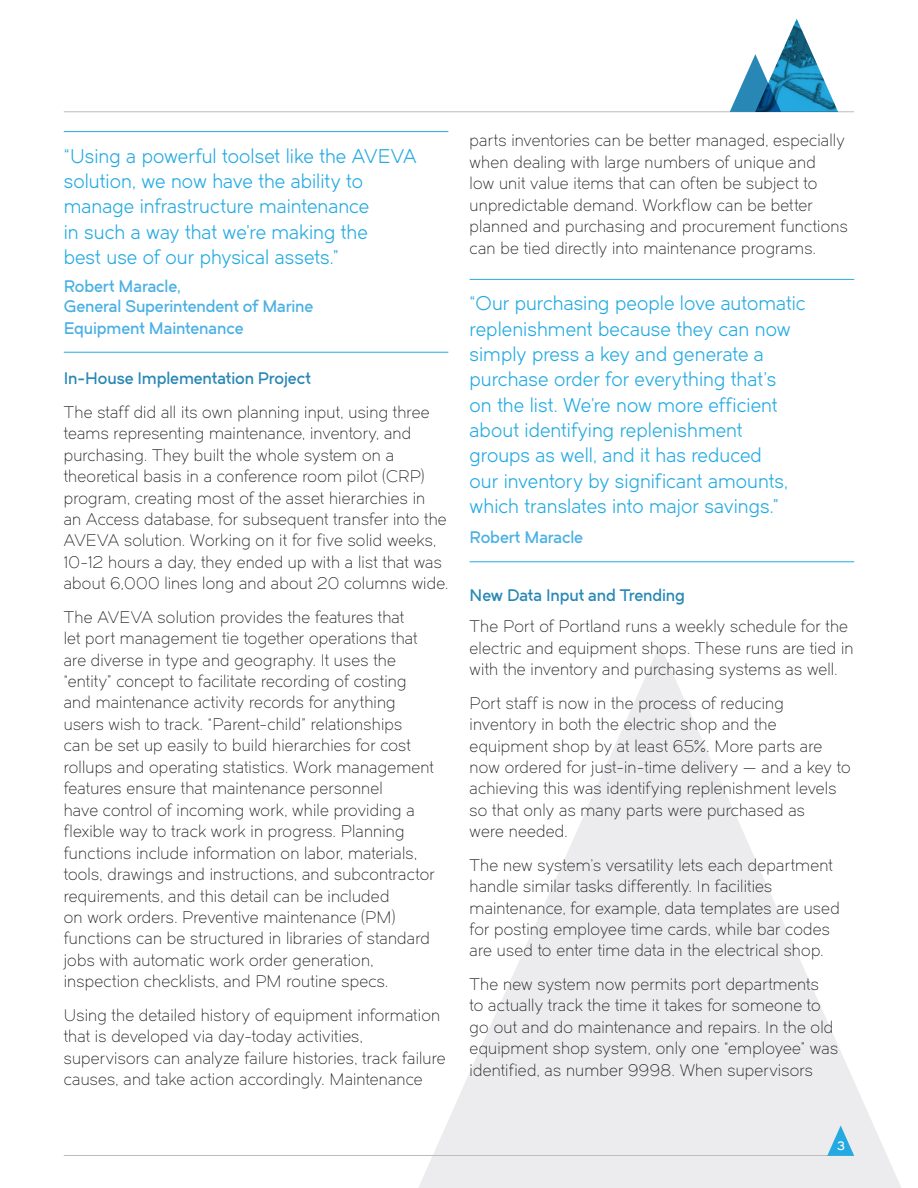
<style>
.page{position:relative;width:918px;height:1188px;background:#fff}
.page>*{position:absolute;margin:0;border:0;box-sizing:border-box;transform-origin:0 0}
.Caption_Text_2{font:19.5px/25.3px "Dual 400";color:#24aae1}
.Body_Copy{font:16.5px/21.5px "Dual 300";letter-spacing:.015em;color:#231f20}
.Author_Name_2{font:16.5px/19.8px "Dual 600";letter-spacing:-.01em;color:#4ab0e4}
.Body_Copy-2{font:16.5px "Dual 600";letter-spacing:-.005em;color:#2887b4}
.Subhead_3{font:16.5px "Dual 600";letter-spacing:-.01em;color:#2887b4}
.t1{font:12px "Dual 600";color:#fff}
</style>
<div class="page">
<svg style="left:418px;top:645px;width:483px;height:543px"></svg>
<hr style="left:64px;top:111px;width:790px;height:1px;background:#bcbdc0">
<hr style="left:64px;top:1155px;width:790px;height:1px;background:#bcbdc0">
<svg style="left:827px;top:1125px;width:27px;height:31px"></svg>
<svg style="left:730px;top:55px;width:25px;height:57px"></svg>
<img style="left:755px;top:19px;width:83px;height:93px">
<hr style="left:64px;top:131px;width:384px;height:1px;background:#24aae1">
<hr style="left:64px;top:352px;width:384px;height:1px;background:#24aae1">
<hr style="left:470px;top:279px;width:384px;height:1px;background:#24aae1">
<hr style="left:470px;top:561px;width:384px;height:1px;background:#24aae1">
<p class="Caption_Text_2" style="left:64px;top:143px;width:354px">“Using a powerful toolset like the AVEVA solution, we now have the ability to manage infrastructure maintenance<br>in such a way that we’re making the<br>best use of our physical assets.”</p>
<p class="Author_Name_2" style="left:64px;top:276px;width:251px">Robert Maracle,<br>General Superintendent of Marine</p>
<p class="Author_Name_2" style="left:64px;top:318px;width:181px">Equipment Maintenance</p>
<p class="Body_Copy-2" style="left:64px;top:368px;width:249px">In-House Implementation Project</p>
<p class="Body_Copy" style="left:64px;top:401px;width:386px">The staff did all its own planning input, using three teams representing maintenance, inventory, and purchasing. They built the whole system on a theoretical basis in a conference room pilot (CRP) program, creating most of the asset hierarchies in<br>an Access database, for subsequent transfer into the AVEVA solution. Working on it for five solid weeks, 10-12 hours a day, they ended up with a list that was about 6,000 lines long and about 20 columns wide.</p>
<p class="Body_Copy" style="left:64px;top:606px;width:372px">The AVEVA solution provides the features that<br>let port management tie together operations that are diverse in type and geography. It uses the “entity” concept to facilitate recording of costing and maintenance activity records for anything users wish to track. “Parent-child” relationships<br>can be set up easily to build hierarchies for cost rollups and operating statistics. Work management features ensure that maintenance personnel<br>have control of incoming work, while providing a flexible way to track work in progress. Planning functions include information on labor, materials, tools, drawings and instructions, and subcontractor requirements, and this detail can be included<br>on work orders. Preventive maintenance (PM) functions can be structured in libraries of standard jobs with automatic work order generation, inspection checklists, and PM routine specs.</p>
<p class="Body_Copy" style="left:64px;top:1004px;width:383px">Using the detailed history of equipment information that is developed via day-today activities, supervisors can analyze failure histories, track failure causes, and take action accordingly. Maintenance</p>
<p class="Body_Copy" style="left:470px;top:130px;width:380px">parts inventories can be better managed, especially when dealing with large numbers of unique and<br>low unit value items that can often be subject to unpredictable demand. Workflow can be better planned and purchasing and procurement functions can be tied directly into maintenance programs.</p>
<p class="Caption_Text_2" style="left:470px;top:291px;width:338px">“Our purchasing people love automatic replenishment because they can now simply press a key and generate a purchase order for everything that’s<br>on the list. We’re now more efficient about identifying replenishment groups as well, and it has reduced<br>our inventory by significant amounts, which translates into major savings.”</p>
<p class="Author_Name_2" style="left:470px;top:527px;width:115px">Robert Maracle</p>
<p class="Subhead_3" style="left:470px;top:584px;width:217px">New Data Input and Trending</p>
<p class="Body_Copy" style="left:470px;top:616px;width:386px">The Port of Portland runs a weekly schedule for the electric and equipment shops. These runs are tied in with the inventory and purchasing systems as well.</p>
<p class="Body_Copy" style="left:470px;top:692px;width:382px">Port staff is now in the process of reducing inventory in both the electric shop and the equipment shop by at least 65%. More parts are now ordered for just-in-time delivery — and a key to achieving this was identifying replenishment levels so that only as many parts were purchased as<br>were needed.</p>
<p class="Body_Copy" style="left:470px;top:854px;width:372px">The new system’s versatility lets each department handle similar tasks differently. In facilities maintenance, for example, data templates are used for posting employee time cards, while bar codes are used to enter time data in the electrical shop.</p>
<p class="Body_Copy" style="left:470px;top:973px;width:370px">The new system now permits port departments<br>to actually track the time it takes for someone to go out and do maintenance and repairs. In the old equipment shop system, only one “employee” was identified, as number 9998. When supervisors</p>
<p class="t1" style="left:837px;top:1138px;width:9px">3</p>
</div>
